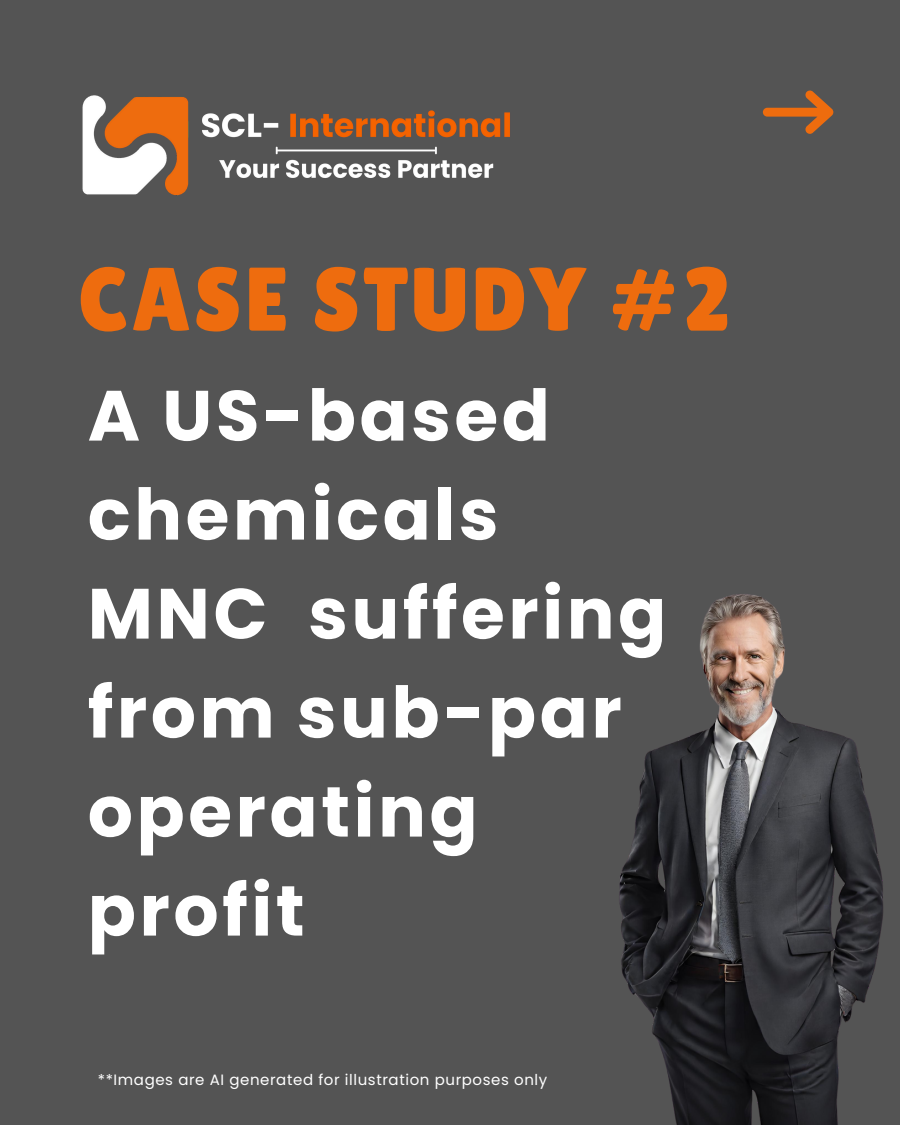
<style>
.page{position:relative;width:900px;height:1125px;background:#545454}
.page>*{position:absolute;margin:0;border:0;box-sizing:border-box;transform-origin:0 0}
.t1{font:90px "Lilita One";letter-spacing:.035em;color:#ee6c0e}
.t2{font:700 71px/99px "Poppins";letter-spacing:.05em;color:#fff}
.t3{font:15px "Poppins";letter-spacing:.04em;color:#fff}
</style>
<div class="page">
<svg style="left:763px;top:90px;width:71px;height:44px"></svg>
<img style="left:82px;top:95px;width:428px;height:101px">
<img style="left:619px;top:594px;width:264px;height:531px">
<p class="t1" style="left:78px;top:248px;width:653px">CASE STUDY #2</p>
<p class="t2" style="left:88px;top:366px;width:580px">A US-based chemicals<br>MNC suffering from sub-par operating profit</p>
<p class="t3" style="left:98px;top:1069px;width:451px">**Images are AI generated for illustration purposes only</p>
</div>
